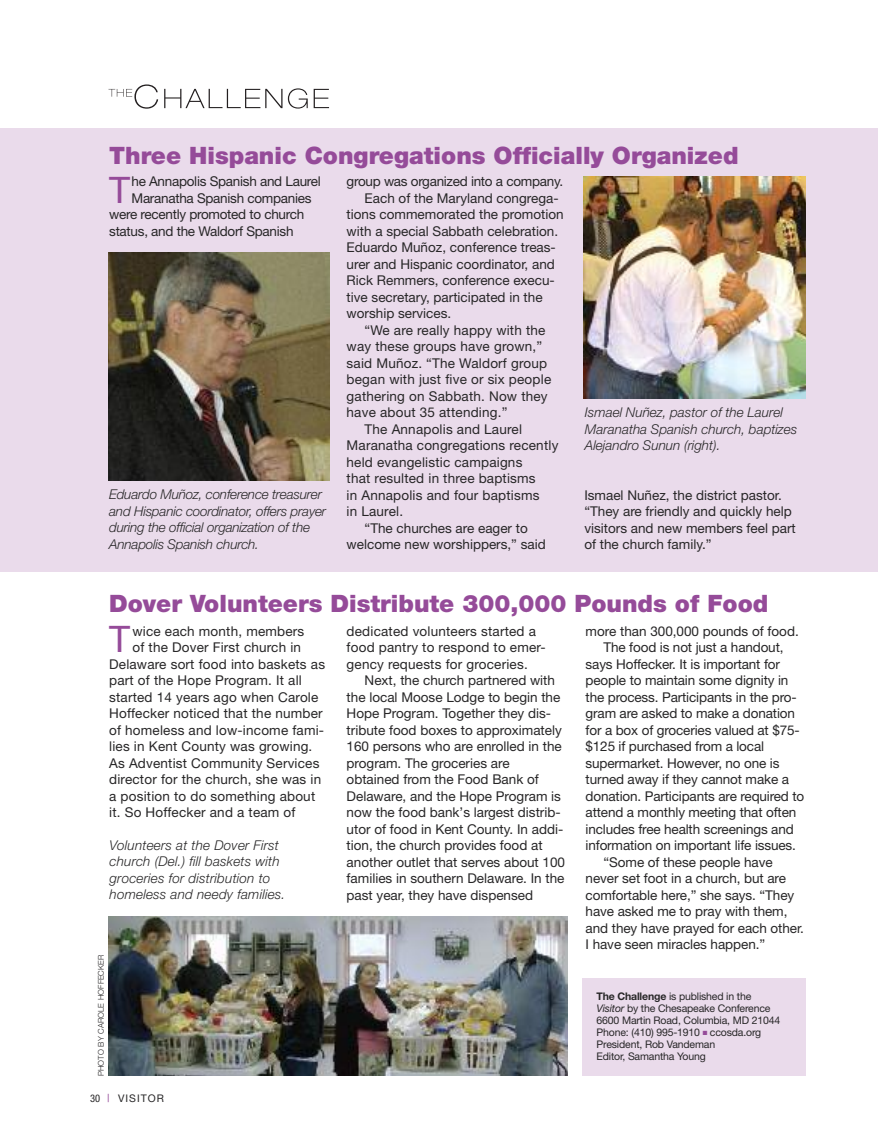
<style>
.page{position:relative;width:878px;height:1148px;background:#fff}
.page>*{position:absolute;margin:0;border:0;box-sizing:border-box;transform-origin:0 0}
.t1{font:36.6px "Helvetica Neue";color:#954b99}
.t2{font:900 24px "Helvetica Neue";color:#954b99}
.t3{font:13.5px/16.5px "Helvetica Neue";color:#272627}
.t4{font:italic 300 13.5px/16.5px "Helvetica Neue";color:#272627}
.t5{font:13.5px "Helvetica Neue";letter-spacing:-.02em;color:#272627}
.t6{font:10.5px/12px "Helvetica Neue";letter-spacing:-.015em;color:#272627}
.t7{font:10.5px "Helvetica Neue";letter-spacing:.1em;color:#272627}
.t8{font:300 7.8px "Helvetica Neue";color:#272627}
.s1{font-stretch:condensed}
.s2{font-stretch:condensed;font-size:11.25px;color:#954b99}
.s3{font-weight:700}
.s4{font-style:italic}
.s5{color:#954b99}
</style>
<div class="page">
<div style="left:0;top:128px;width:877px;height:444px;background:#eadbeb"></div>
<div style="left:583px;top:978px;width:222px;height:97px;background:#eadbeb"></div>
<svg style="left:108px;top:84px;width:50px;height:25px"></svg>
<svg style="left:164px;top:89px;width:118px;height:19px"></svg>
<svg style="left:288px;top:88px;width:41px;height:21px"></svg>
<img style="left:108px;top:252px;width:222px;height:228px">
<img style="left:108px;top:916px;width:459px;height:159px">
<img style="left:583px;top:177px;width:222px;height:221px">
<h2 class="t2" style="left:109px;top:147px;width:631px">Three Hispanic Congregations Officially Organized</h2>
<h1 class="t1" style="left:109px;top:177px;width:23px">T</h1>
<p class="t5" style="left:131px;top:177px;width:191px">he Annapolis Spanish and Laurel</p>
<p class="t5" style="left:131px;top:193px;width:181px">Maranatha Spanish companies</p>
<p class="t5" style="left:109px;top:210px;width:197px">were recently promoted to church</p>
<p class="t5" style="left:109px;top:226px;width:186px">status, and the Waldorf Spanish</p>
<p class="t4" style="left:109px;top:487px;width:218px">Eduardo Muñoz, conference treasurer and Hispanic coordinator, offers prayer during the official organization of the Annapolis Spanish church.</p>
<p class="t5" style="left:346px;top:177px;width:218px">group was organized into a company.</p>
<p class="t3" style="left:364px;top:191px;width:195px">Each of the Maryland congrega-</p>
<p class="t3" style="left:346px;top:207px;width:218px">tions commemorated the promotion</p>
<p class="t3" style="left:346px;top:224px;width:213px">with a special Sabbath celebration.</p>
<p class="t3" style="left:346px;top:240px;width:211px">Eduardo Muñoz, conference treas-</p>
<p class="t3" style="left:346px;top:257px;width:210px">urer and Hispanic coordinator, and</p>
<p class="t3" style="left:346px;top:273px;width:210px">Rick Remmers, conference execu-</p>
<p class="t3" style="left:346px;top:290px;width:197px">tive secretary, participated in the</p>
<p class="t3" style="left:346px;top:306px;width:106px">worship services.</p>
<p class="t3" style="left:364px;top:323px;width:182px">“We are really happy with the</p>
<p class="t3" style="left:346px;top:339px;width:197px">way these groups have grown,”</p>
<p class="t3" style="left:346px;top:356px;width:202px">said Muñoz. “The Waldorf group</p>
<p class="t3" style="left:346px;top:372px;width:206px">began with just five or six people</p>
<p class="t3" style="left:346px;top:389px;width:202px">gathering on Sabbath. Now they</p>
<p class="t3" style="left:346px;top:405px;width:162px">have about 35 attending.”</p>
<p class="t3" style="left:364px;top:422px;width:159px">The Annapolis and Laurel</p>
<p class="t3" style="left:346px;top:438px;width:213px">Maranatha congregations recently</p>
<p class="t3" style="left:346px;top:455px;width:177px">held evangelistic campaigns</p>
<p class="t3" style="left:346px;top:471px;width:191px">that resulted in three baptisms</p>
<p class="t3" style="left:346px;top:488px;width:194px">in Annapolis and four baptisms</p>
<p class="t3" style="left:346px;top:504px;width:58px">in Laurel.</p>
<p class="t3" style="left:364px;top:521px;width:165px">“The churches are eager to</p>
<p class="t3" style="left:346px;top:537px;width:201px">welcome new worshippers,” said</p>
<p class="t4" style="left:585px;top:405px;width:214px">Ismael Nuñez, pastor of the Laurel<br>Maranatha Spanish church, baptizes<br>Alejandro Sunun (right).</p>
<p class="t3" style="left:584px;top:488px;width:213px">Ismael Nuñez, the district pastor. “They are friendly and quickly help visitors and new members feel part of the church family.”</p>
<h2 class="t2" style="left:109px;top:594px;width:660px">Dover Volunteers Distribute 300,000 Pounds of Food</h2>
<h1 class="t1" style="left:109px;top:626px;width:23px">T</h1>
<p class="t3" style="left:132px;top:624px;width:173px">wice each month, members</p>
<p class="t3" style="left:132px;top:640px;width:170px">of the Dover First church in</p>
<p class="t3" style="left:109px;top:657px;width:217px">Delaware sort food into baskets as</p>
<p class="t3" style="left:109px;top:673px;width:194px">part of the Hope Program. It all</p>
<p class="t3" style="left:109px;top:690px;width:211px">started 14 years ago when Carole</p>
<p class="t3" style="left:109px;top:706px;width:215px">Hoffecker noticed that the number</p>
<p class="t3" style="left:109px;top:723px;width:216px">of homeless and low-income fami-</p>
<p class="t3" style="left:109px;top:739px;width:205px">lies in Kent County was growing.</p>
<p class="t3" style="left:109px;top:756px;width:212px">As Adventist Community Services</p>
<p class="t3" style="left:109px;top:772px;width:213px">director for the church, she was in</p>
<p class="t3" style="left:109px;top:789px;width:207px">a position to do something about</p>
<p class="t3" style="left:109px;top:805px;width:188px">it. So Hoffecker and a team of</p>
<p class="t4" style="left:109px;top:837px;width:177px">Volunteers at the Dover First church (Del.) fill baskets with groceries for distribution to homeless and needy families.</p>
<p class="t8" style="left:96px;top:1076px;width:122px;rotate:-90deg">photo by carole hoffecker</p>
<p class="t7" style="left:90px;top:1094px;width:76px"><span class="s1">30</span> <span class="s2">|</span> VISITOR</p>
<p class="t3" style="left:346px;top:624px;width:200px">dedicated volunteers started a food pantry to respond to emer&shy;gency requests for groceries.</p>
<p class="t3" style="left:346px;top:673px;width:220px;text-indent:18px">Next, the church partnered with the local Moose Lodge to begin the Hope Program. Together they dis&shy;tribute food boxes to approximately 160 persons who are enrolled in the program. The groceries are obtained from the Food Bank of Delaware, and the Hope Program is now the food bank’s largest distrib&shy;utor of food in Kent County. In addi&shy;tion, the church provides food at another outlet that serves about 100 families in southern Delaware. In the past year, they have dispensed</p>
<p class="t3" style="left:585px;top:624px;width:215px">more than 300,000 pounds of food.</p>
<p class="t3" style="left:603px;top:640px;width:181px">The food is not just a handout,</p>
<p class="t3" style="left:585px;top:657px;width:196px">says Hoffecker. It is important for</p>
<p class="t3" style="left:585px;top:673px;width:204px">people to maintain some dignity in</p>
<p class="t3" style="left:585px;top:690px;width:213px">the process. Participants in the pro-</p>
<p class="t3" style="left:585px;top:706px;width:211px">gram are asked to make a donation</p>
<p class="t3" style="left:585px;top:723px;width:215px">for a box of groceries valued at $75-</p>
<p class="t3" style="left:585px;top:739px;width:180px">$125 if purchased from a local</p>
<p class="t3" style="left:585px;top:756px;width:195px">supermarket. However, no one is</p>
<p class="t3" style="left:585px;top:772px;width:205px">turned away if they cannot make a</p>
<p class="t3" style="left:585px;top:789px;width:220px">donation. Participants are required to</p>
<p class="t3" style="left:585px;top:805px;width:212px">attend a monthly meeting that often</p>
<p class="t3" style="left:585px;top:822px;width:210px">includes free health screenings and</p>
<p class="t3" style="left:585px;top:838px;width:212px">information on important life issues.</p>
<p class="t3" style="left:603px;top:855px;width:170px">“Some of these people have</p>
<p class="t3" style="left:585px;top:871px;width:202px">never set foot in a church, but are</p>
<p class="t3" style="left:585px;top:888px;width:210px">comfortable here,” she says. “They</p>
<p class="t3" style="left:585px;top:904px;width:203px">have asked me to pray with them,</p>
<p class="t3" style="left:585px;top:921px;width:220px">and they have prayed for each other.</p>
<p class="t3" style="left:585px;top:937px;width:181px">I have seen miracles happen.”</p>
<p class="t6" style="left:596px;top:991px;width:185px"><span class="s3">The Challenge</span> is published in the<br><span class="s4">Visitor</span> by the Chesapeake Conference<br>6600 Martin Road, Columbia, MD 21044<br>Phone: (410) 995-1910 <span class="s5">■</span> ccosda.org<br>President, Rob Vandeman<br>Editor, Samantha Young</p>
</div>
